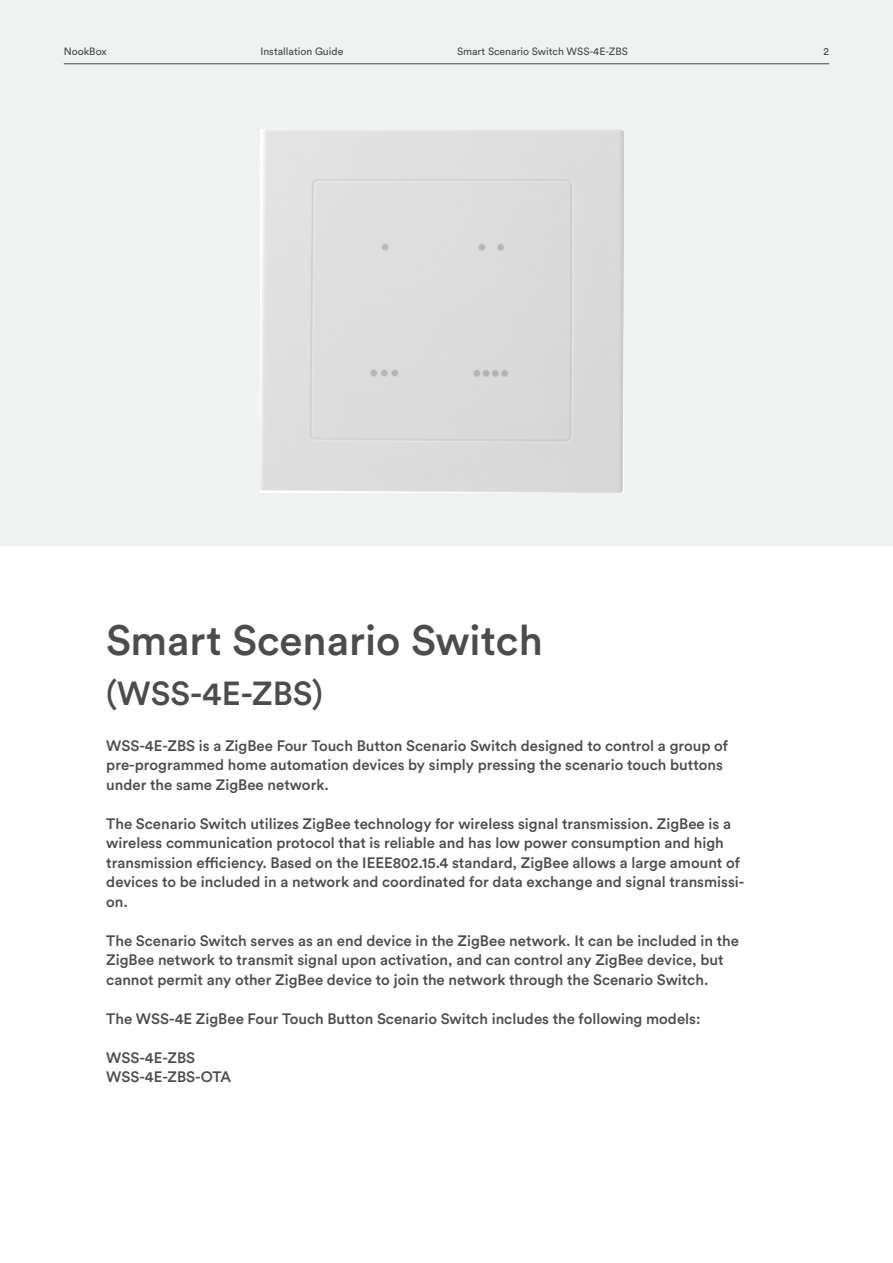
<style>
.page{position:relative;width:893px;height:1263px;background:#fff}
.page>*{position:absolute;margin:0;border:0;box-sizing:border-box;transform-origin:0 0}
.t1{font:500 42px "Circular Std";color:#4b4c4d}
.t2{font:500 33px "Circular Std";color:#4b4c4d}
.t3{font:500 15px/19.5px "Circular Std";color:#4b4c4d}
.t4{font:10.5px "Circular Std";color:#4b4c4d}
</style>
<div class="page">
<div style="left:0;top:0;width:893px;height:546px;background:#eff2f1"></div>
<div style="left:260px;top:130px;width:363px;height:362px;background:#dcdcdc"></div>
<p class="t4" style="left:64px;top:44px;width:44px">NookBox</p>
<p class="t4" style="left:260px;top:44px;width:84px">Installation Guide</p>
<p class="t4" style="left:457px;top:44px;width:172px">Smart Scenario Switch WSS-4E-ZBS</p>
<p class="t4" style="left:824px;top:44px;width:7px">2</p>
<p class="t1" style="left:106px;top:614px;width:438px">Smart Scenario Switch</p>
<p class="t2" style="left:106px;top:673px;width:218px">(WSS-4E-ZBS)</p>
<p class="t3" style="left:106px;top:735px;width:623px">WSS-4E-ZBS is a ZigBee Four Touch Button Scenario Switch designed to control a group of pre-programmed home automation devices by simply pressing the scenario touch buttons under the same ZigBee network.</p>
<p class="t3" style="left:106px;top:813px;width:640px">The Scenario Switch utilizes ZigBee technology for wireless signal transmission. ZigBee is a wireless communication protocol that is reliable and has low power consumption and high transmission efficiency. Based on the IEEE802.15.4 standard, ZigBee allows a large amount of devices to be included in a network and coordinated for data exchange and signal transmissi&shy;on.</p>
<p class="t3" style="left:106px;top:930px;width:634px">The Scenario Switch serves as an end device in the ZigBee network. It can be included in the<br>ZigBee network to transmit signal upon activation, and can control any ZigBee device, but cannot permit any other ZigBee device to join the network through the Scenario Switch.</p>
<p class="t3" style="left:106px;top:1008px;width:596px">The WSS-4E ZigBee Four Touch Button Scenario Switch includes the following models:</p>
<p class="t3" style="left:106px;top:1047px;width:90px">WSS-4E-ZBS</p>
<p class="t3" style="left:106px;top:1067px;width:126px">WSS-4E-ZBS-OTA</p>
</div>
